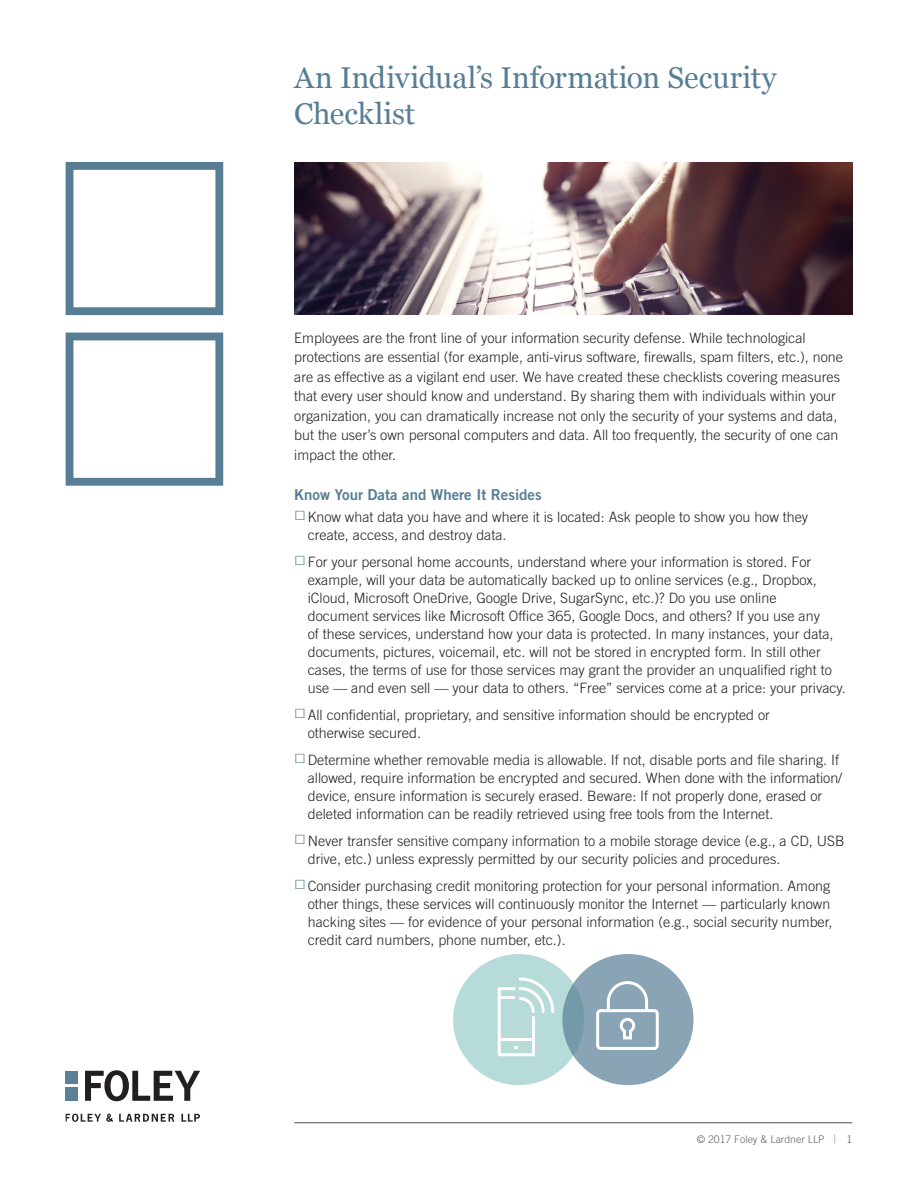
<style>
.page{position:relative;width:918px;height:1188px;background:#fff}
.page>*{position:absolute;margin:0;border:0;box-sizing:border-box;transform-origin:0 0}
.t1{font:30px/36px "Georgia";letter-spacing:-.005em;color:#577e95}
.Subhead_1{font:15px "Trade Gothic LT Std Bd 2";color:#577e95}
.Body{font:300 14.25px/18px "Trade Gothic LT Std";color:#231f20}
.Disclaimer_Text{font:300 10.5px "Trade Gothic LT Std";color:#636366}
.s1{font-family:"Georgia";font-weight:400;font-size:19.5px;color:#577e95}
.s2{font-size:12px;color:#819daf}
</style>
<div class="page">
<div style="left:66px;top:1088px;width:12px;height:13px;background:#5b7f95"></div>
<div style="left:66px;top:1071px;width:12px;height:13px;background:#5b7f95"></div>
<svg style="left:66px;top:1114px;width:47px;height:8px"></svg>
<svg style="left:119px;top:1114px;width:55px;height:8px"></svg>
<svg style="left:181px;top:1114px;width:19px;height:8px"></svg>
<svg style="left:85px;top:1071px;width:115px;height:30px"></svg>
<hr style="left:294px;top:1122px;width:558px;height:1px;background:#231f20">
<img style="left:294px;top:162px;width:558px;height:152px">
<div style="left:453px;top:954px;width:131px;height:131px;background:#b7dbd8;border-radius:50%"></div>
<svg style="left:498px;top:977px;width:56px;height:79px"></svg>
<hr style="left:500px;top:996px;width:15px;height:3px;background:#fff">
<svg style="left:562px;top:954px;width:132px;height:131px;background:#87a3b4"></svg>
<svg style="left:596px;top:981px;width:63px;height:69px"></svg>
<svg style="left:66px;top:162px;width:157px;height:153px"></svg>
<svg style="left:66px;top:333px;width:157px;height:153px"></svg>
<p class="t1" style="left:294px;top:59px;width:484px">An Individual’s Information Security<br>Checklist</p>
<p class="Body" style="left:294px;top:328px;width:550px;line-height:19.5px">Employees are the front line of your information security defense. While technological protections are essential (for example, anti-virus software, firewalls, spam filters, etc.), none are as effective as a vigilant end user. We have created these checklists covering measures that every user should know and understand. By sharing them with individuals within your organization, you can dramatically increase not only the security of your systems and data, but the user’s own personal computers and data. All too frequently, the security of one can impact the other.</p>
<p class="Subhead_1" style="left:294px;top:485px;width:249px">Know Your Data and Where It Resides</p>
<p class="Body" style="left:308px;top:508px;width:502px;text-indent:-14px"><span class="s1">□</span>Know what data you have and where it is located: Ask people to show you how they create, access, and destroy data.</p>
<p class="Body" style="left:308px;top:553px;width:540px;text-indent:-14px"><span class="s1">□</span>For your personal home accounts, understand where your information is stored. For example, will your data be automatically backed up to online services (e.g., Dropbox, iCloud, Microsoft OneDrive, Google Drive, SugarSync, etc.)? Do you use online<br>document services like Microsoft Office 365, Google Docs, and others? If you use any<br>of these services, understand how your data is protected. In many instances, your data, documents, pictures, voicemail, etc. will not be stored in encrypted form. In still other cases, the terms of use for those services may grant the provider an unqualified right to use — and even sell — your data to others. “Free” services come at a price: your privacy.</p>
<p class="Body" style="left:308px;top:706px;width:464px;text-indent:-14px"><span class="s1">□</span>All confidential, proprietary, and sensitive information should be encrypted or otherwise secured.</p>
<p class="Body" style="left:308px;top:751px;width:536px;text-indent:-14px"><span class="s1">□</span>Determine whether removable media is allowable. If not, disable ports and file sharing. If allowed, require information be encrypted and secured. When done with the information/ device, ensure information is securely erased. Beware: If not properly done, erased or deleted information can be readily retrieved using free tools from the Internet.</p>
<p class="Body" style="left:308px;top:831px;width:538px;text-indent:-14px"><span class="s1">□</span>Never transfer sensitive company information to a mobile storage device (e.g., a CD, USB drive, etc.) unless expressly permitted by our security policies and procedures.</p>
<p class="Body" style="left:308px;top:876px;width:526px;text-indent:-14px"><span class="s1">□</span>Consider purchasing credit monitoring protection for your personal information. Among other things, these services will continuously monitor the Internet — particularly known hacking sites — for evidence of your personal information (e.g., social security number, credit card numbers, phone number, etc.).</p>
<p class="Disclaimer_Text" style="left:697px;top:1133px;width:157px">© 2017 Foley &amp; Lardner LLP <span class="s2">|</span> 1</p>
</div>
